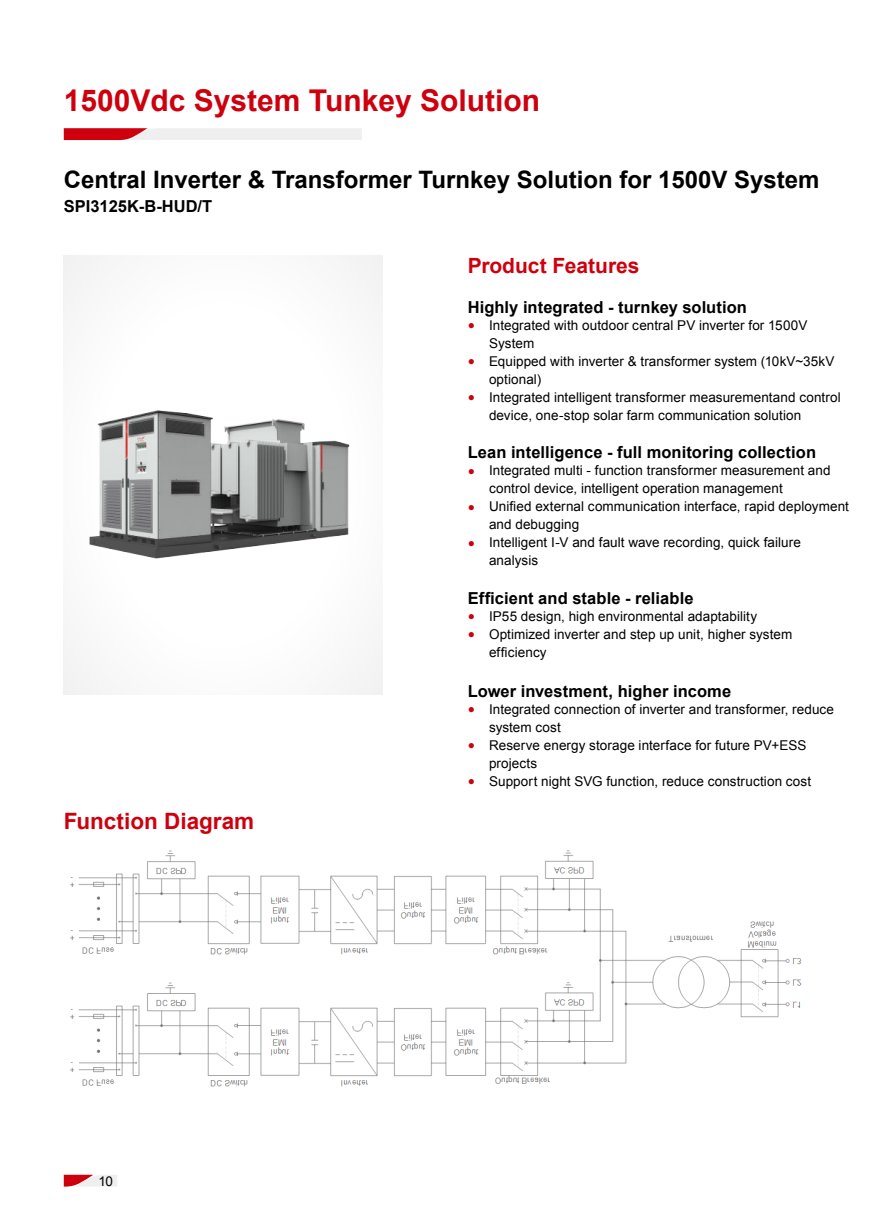
<style>
.page{position:relative;width:893px;height:1212px;background:#fff}
.page>*{position:absolute;margin:0;border:0;box-sizing:border-box;transform-origin:0 0}
.t1{font:700 30px "Arial";color:#cf000e}
.t2{font:700 24px "Arial";color:#000}
.t3{font:700 22.5px "Arial";color:#cf000e}
.t4{font:700 21px "Arial";color:#cf000e}
.t5{font:700 16.5px "Arial";letter-spacing:.005em;color:#000}
.t6{font:13.5px/18px "Arial";letter-spacing:.005em;color:#000}
.s1{font-size:12px;color:#cf000e}
</style>
<div class="page">
<img style="left:89px;top:410px;width:261px;height:149px">
<svg style="left:64px;top:128px;width:298px;height:12px"></svg>
<img style="left:70px;top:850px;width:732px;height:237px">
<h1 class="t1" style="left:64px;top:89px;width:478px">1500Vdc System Tunkey Solution</h1>
<h2 class="t2" style="left:64px;top:170px;width:757px">Central Inverter &amp; Transformer Turnkey Solution for 1500V System</h2>
<p class="t5" style="left:64px;top:200px;width:150px">SPI3125K-B-HUD/T</p>
<h3 class="t4" style="left:468px;top:258px;width:173px">Product Features</h3>
<h3 class="t3" style="left:64px;top:813px;width:192px">Function Diagram</h3>
<p class="t6" style="left:98px;top:1173px;width:16px">10</p>
<p class="t5" style="left:468px;top:301px;width:281px">Highly integrated - turnkey solution</p>
<p class="t6" style="left:489px;top:317px;width:320px;text-indent:-21px"><span class="s1">●</span> Integrated with outdoor central PV inverter for 1500V<br>System</p>
<p class="t6" style="left:489px;top:353px;width:347px;text-indent:-21px"><span class="s1">●</span> Equipped with inverter &amp; transformer system (10kV~35kV optional)</p>
<p class="t6" style="left:489px;top:389px;width:353px;text-indent:-21px"><span class="s1">●</span> Integrated intelligent transformer measurementand control device, one-stop solar farm communication solution</p>
<p class="t5" style="left:468px;top:446px;width:350px">Lean intelligence - full monitoring collection</p>
<p class="t6" style="left:489px;top:463px;width:343px;text-indent:-21px"><span class="s1">●</span> Integrated multi - function transformer measurement and control device, intelligent operation management</p>
<p class="t6" style="left:489px;top:498px;width:361px;text-indent:-21px"><span class="s1">●</span> Unified external communication interface, rapid deployment and debugging</p>
<p class="t6" style="left:489px;top:535px;width:313px;text-indent:-21px"><span class="s1">●</span> Intelligent I-V and fault wave recording, quick failure analysis</p>
<p class="t5" style="left:468px;top:587px;width:227px">Efficient and stable - reliable</p>
<p class="t6" style="left:468px;top:608px;width:291px"><span class="s1">●</span> IP55 design, high environmental adaptability</p>
<p class="t6" style="left:489px;top:626px;width:305px;text-indent:-21px"><span class="s1">●</span> Optimized inverter and step up unit, higher system efficiency</p>
<p class="t5" style="left:468px;top:685px;width:265px">Lower investment, higher income</p>
<p class="t6" style="left:489px;top:701px;width:347px;text-indent:-21px"><span class="s1">●</span> Integrated connection of inverter and transformer, reduce system cost</p>
<p class="t6" style="left:489px;top:737px;width:319px;text-indent:-21px"><span class="s1">●</span> Reserve energy storage interface for future PV+ESS projects</p>
<p class="t6" style="left:468px;top:773px;width:345px"><span class="s1">●</span> Support night SVG function, reduce construction cost</p>
</div>
